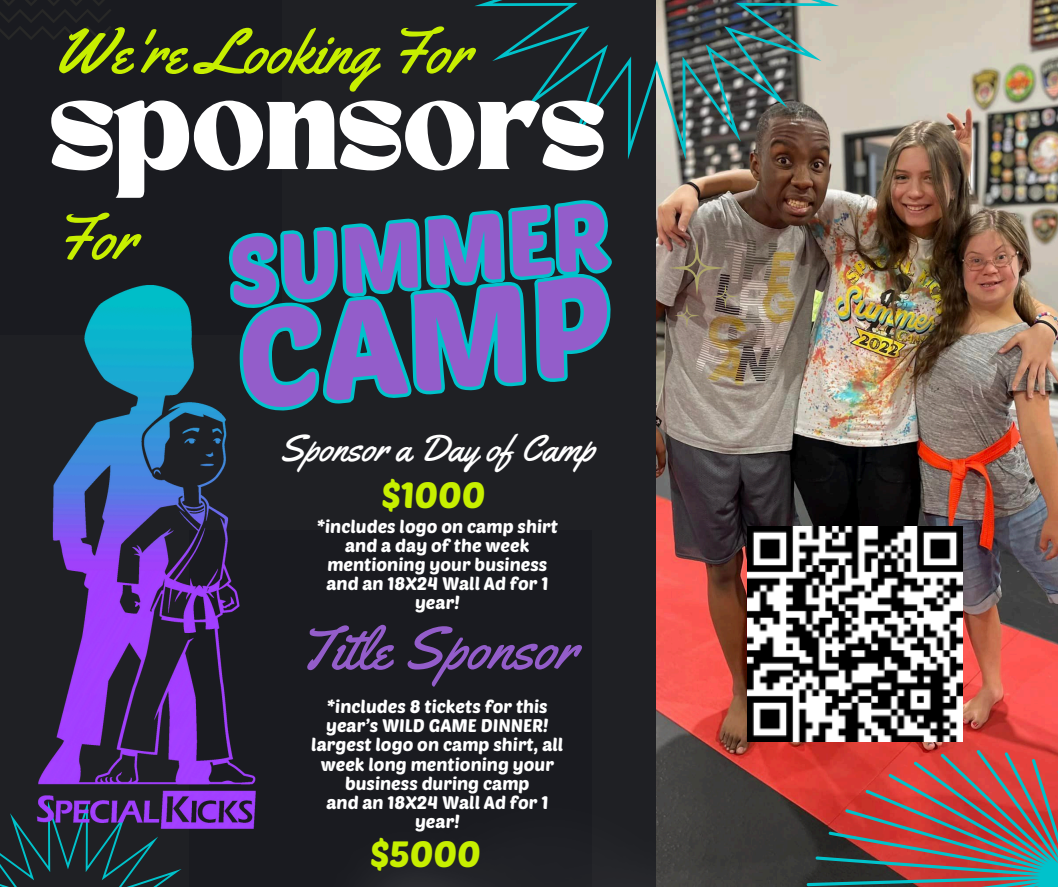
<style>
.page{position:relative;width:1058px;height:887px;background:#fff}
.page>*{position:absolute;margin:0;border:0;box-sizing:border-box;transform-origin:0 0}
.t1{font:136.95px "Poetsen One";color:#935dca}
.t2{font:95.85px "TANNIMBUS";color:#fff}
.t3{font:92.55px "Poetsen One";color:#935dca}
.t4{font:62.85px "Yellowtail";color:#c7ef00}
.t5{font:59.85px "Yellowtail";color:#935dca}
.t6{font:37.5px "Yellowtail";color:#fff}
.t7{font:36px "Poetsen One";color:#c7ef00}
.t8{font:18px/19.2px "Poetsen One";color:#fff;text-align:center}
</style>
<div class="page">
<div style="left:0;top:0;width:1058px;height:886px;background:#1f2024"></div>
<div style="left:189px;top:530px;width:403px;height:356px;background:#1a1b20"></div>
<img style="left:402px;top:871px;width:76px;height:15px">
<div style="left:0;top:0;width:281px;height:334px;background:#1a1b20"></div>
<img style="left:656px;top:0;width:402px;height:886px">
<svg style="left:802px;top:750px;width:256px;height:136px;background:#99504e"></svg>
<svg style="left:475px;top:0;width:364px;height:159px"></svg>
<svg style="left:0;top:0;width:111px;height:40px"></svg>
<svg style="left:668px;top:239px;width:70px;height:89px;background:#7f6b5e"></svg>
<svg style="left:342px;top:200px;width:266px;height:44px"></svg>
<svg style="left:402px;top:244px;width:210px;height:154px"></svg>
<img style="left:0;top:227px;width:402px;height:659px">
<img style="left:747px;top:526px;width:215px;height:215px">
<p class="t4" style="left:55px;top:12px;width:417px">We're Looking For</p>
<p class="t2" style="left:50px;top:67px;width:557px">SPONSORS</p>
<p class="t4" style="left:55px;top:198px;width:83px">For</p>
<p class="t3" style="left:222px;top:214px;width:384px;rotate:-6deg">SUMMER</p>
<p class="t1" style="left:228px;top:274px;width:376px;rotate:-6deg">CAMP</p>
<h3 class="t6" style="left:279px;top:425px;width:317px">Sponsor a Day of Camp</h3>
<p class="t7" style="left:382px;top:472px;width:105px">$1000</p>
<h2 class="t8" style="left:317px;top:516px;width:242px">*includes logo on camp shirt</h2>
<h1 class="t8" style="left:327px;top:535px;width:221px">and a day of the week mentioning your business</h1>
<h3 class="t8" style="left:326px;top:573px;width:223px">and an 18X24 Wall Ad for 1 year!</h3>
<p class="t5" style="left:297px;top:610px;width:281px">Title Sponsor</p>
<h4 class="t8" style="left:326px;top:696px;width:224px;text-align:left">*includes 8 tickets for this year’s WILD GAME DINNER!</h4>
<h4 class="t8" style="left:311px;top:734px;width:253px">largest logo on camp shirt, all week long mentioning your business during camp</h4>
<p class="t8" style="left:326px;top:792px;width:223px">and an 18X24 Wall Ad for 1 year!</p>
<p class="t7" style="left:370px;top:831px;width:112px">$5000</p>
</div>
